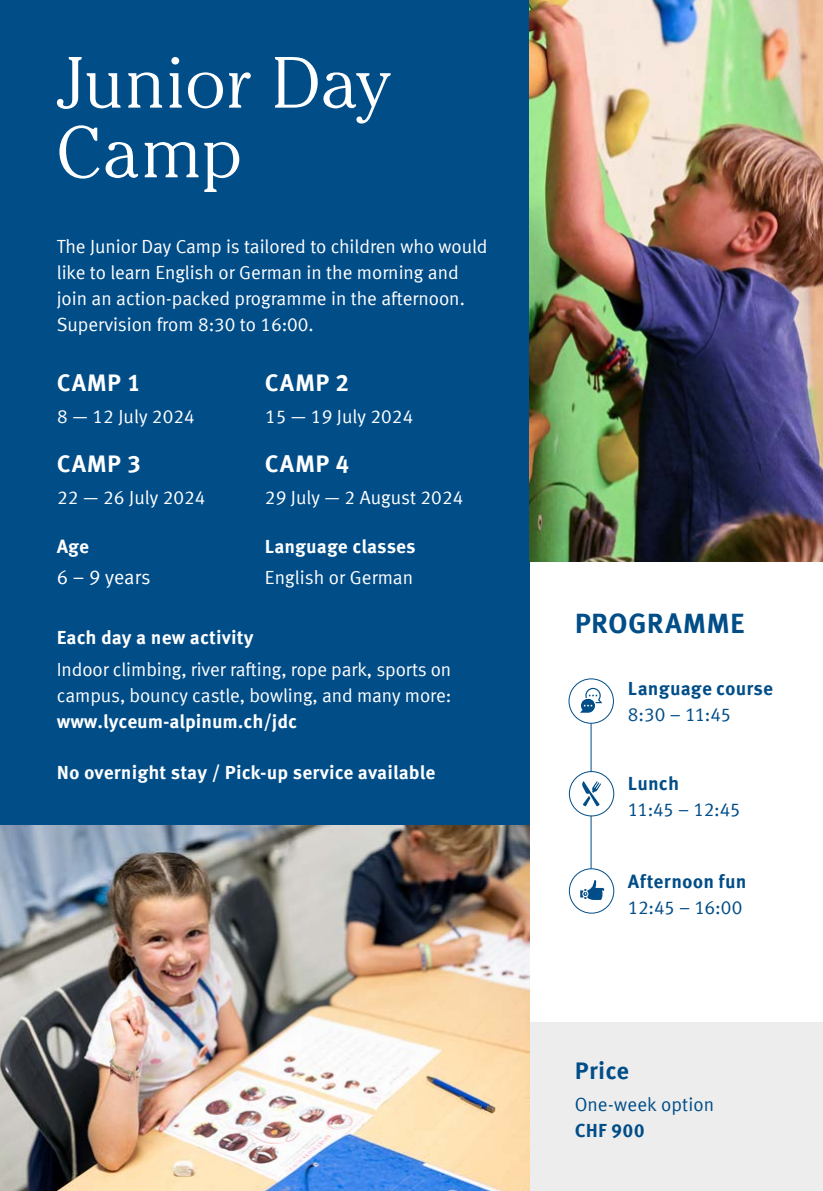
<style>
.page{position:relative;width:823px;height:1191px;background:#fff}
.page>*{position:absolute;margin:0;border:0;box-sizing:border-box;transform-origin:0 0}
.t1{font:300 72px/69.6px "Cheltenham Std";color:#fff}
.t2{font:700 28px "Meta Corr";letter-spacing:.01em;color:#004d88}
.t3{font:700 24px "Meta Corr";letter-spacing:.03em;color:#fff}
.t4{font:700 24px "Meta Corr";letter-spacing:.005em;color:#004d88}
.t5{font:20px "Meta Corr";color:#fff}
.t6{font:19px/26px "Meta Corr";color:#fff}
.t7{font:700 19px "Meta Corr";color:#fff}
.t8{font:19px "Meta Corr";color:#004d88}
.t9{font:700 19px "Meta Corr";letter-spacing:.01em;color:#004d88}
</style>
<div class="page">
<div style="left:0;top:0;width:529px;height:968px;background:#004d88"></div>
<div style="left:529px;top:1022px;width:293px;height:169px;background:#ededed"></div>
<img style="left:529px;top:0;width:293px;height:561px">
<hr style="left:590px;top:693px;width:1px;height:198px;background:#004d88">
<div style="left:568px;top:679px;width:45px;height:44px;background:#fff;border-radius:50%"></div>
<div style="left:568px;top:678px;width:45px;height:46px;border:1px solid #004d88;border-radius:50%"></div>
<svg style="left:580px;top:688px;width:22px;height:25px"></svg>
<div style="left:569px;top:771px;width:44px;height:45px;background:#fff;border-radius:50%"></div>
<div style="left:568px;top:771px;width:46px;height:45px;border:1px solid #004d88;border-radius:50%"></div>
<svg style="left:582px;top:781px;width:18px;height:25px"></svg>
<div style="left:569px;top:868px;width:44px;height:45px;background:#fff;border-radius:50%"></div>
<div style="left:568px;top:868px;width:46px;height:45px;border:1px solid #004d88;border-radius:50%"></div>
<svg style="left:580px;top:880px;width:24px;height:20px"></svg>
<img style="left:0;top:825px;width:529px;height:366px">
<h1 class="t1" style="left:57px;top:48px;width:335px">Junior Day<br>Camp</h1>
<p class="t6" style="left:57px;top:233px;width:432px">The Junior Day Camp is tailored to children who would like to learn English or German in the morning and join an action-packed programme in the afternoon.<br>Supervision from 8:30 to 16:00.</p>
<p class="t3" style="left:57px;top:368px;width:86px">CAMP 1</p>
<p class="t3" style="left:265px;top:368px;width:86px">CAMP 2</p>
<p class="t6" style="left:57px;top:403px;width:139px">8 — 12 July 2024</p>
<p class="t6" style="left:265px;top:403px;width:150px">15 — 19 July 2024</p>
<p class="t3" style="left:57px;top:449px;width:86px">CAMP 3</p>
<p class="t3" style="left:265px;top:449px;width:86px">CAMP 4</p>
<p class="t6" style="left:57px;top:484px;width:150px">22 — 26 July 2024</p>
<p class="t6" style="left:265px;top:484px;width:200px">29 July — 2 August 2024</p>
<p class="t7" style="left:57px;top:534px;width:34px">Age</p>
<p class="t7" style="left:265px;top:534px;width:152px">Language classes</p>
<p class="t5" style="left:57px;top:565px;width:95px">6 – 9 years</p>
<p class="t6" style="left:265px;top:564px;width:150px">English or German</p>
<p class="t7" style="left:57px;top:626px;width:198px">Each day a new activity</p>
<p class="t6" style="left:57px;top:656px;width:396px">Indoor climbing, river rafting, rope park, sports on campus, bouncy castle, bowling, and many more:</p>
<p class="t7" style="left:57px;top:710px;width:242px">www.lyceum-alpinum.ch/jdc</p>
<p class="t7" style="left:57px;top:761px;width:380px">No overnight stay / Pick-up service available</p>
<h2 class="t2" style="left:574px;top:606px;width:171px">PROGRAMME</h2>
<p class="t9" style="left:627px;top:677px;width:147px">Language course</p>
<p class="t8" style="left:627px;top:704px;width:104px">8:30 – 11:45</p>
<p class="t9" style="left:627px;top:772px;width:53px">Lunch</p>
<p class="t8" style="left:627px;top:799px;width:114px">11:45 – 12:45</p>
<p class="t9" style="left:627px;top:869px;width:120px">Afternoon fun</p>
<p class="t8" style="left:627px;top:896px;width:116px">12:45 – 16:00</p>
<p class="t4" style="left:574px;top:1056px;width:56px">Price</p>
<p class="t8" style="left:574px;top:1093px;width:141px">One-week option</p>
<p class="t9" style="left:574px;top:1118px;width:72px">CHF 900</p>
</div>
